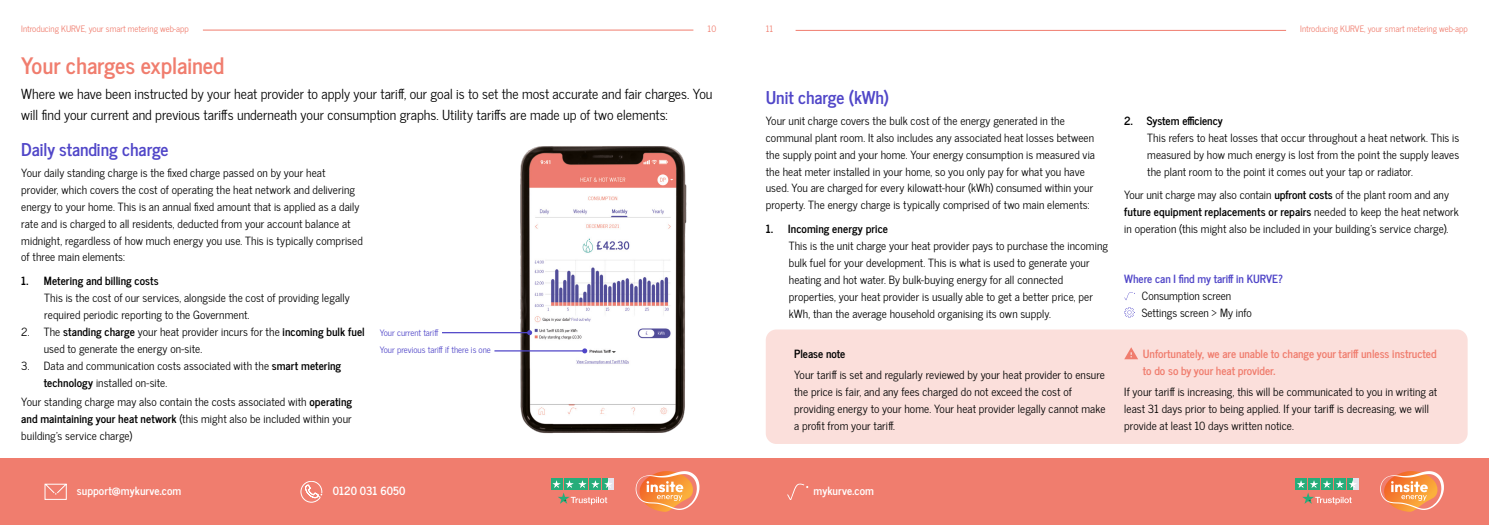
<style>
.page{position:relative;width:1489px;height:525px;background:#fff}
.page>*{position:absolute;margin:0;border:0;box-sizing:border-box;transform-origin:0 0}
.t1{font:700 22.5px "News Cycle";color:#f07d6e}
.t2{font:700 17.5px "News Cycle";color:#5046c8}
.t3{font:13.75px/20.6px "News Cycle";color:#000}
.t4{font:11.25px/16.9px "News Cycle";letter-spacing:.01em;color:#000}
.t5{font:700 11.25px/16.9px "News Cycle";color:#f07d6e}
.t6{font:700 11.25px "News Cycle";letter-spacing:.005em;color:#000}
.t7{font:700 11.25px "News Cycle";letter-spacing:.005em;color:#fff}
.t8{font:700 11.25px "News Cycle";color:#5046c8}
.t9{font:8.75px "News Cycle";color:#f07d6e}
.t10{font:8.75px/17.4px "News Cycle";color:#5046c8}
.s1{font-weight:700}
</style>
<div class="page">
<div style="left:744px;top:458px;width:744px;height:66px;background:#f07d6e"></div>
<svg style="left:1380px;top:471px;width:63px;height:40px"></svg>
<div style="left:1352px;top:478px;width:6px;height:12px;background:#e5e3ed"></div>
<div style="left:1346px;top:478px;width:6px;height:12px;background:#27ad7a"></div>
<div style="left:1294px;top:478px;width:12px;height:12px;background:#27ad7a"></div>
<div style="left:1307px;top:478px;width:12px;height:12px;background:#27ad7a"></div>
<div style="left:1320px;top:478px;width:12px;height:12px;background:#27ad7a"></div>
<div style="left:1333px;top:478px;width:12px;height:12px;background:#27ad7a"></div>
<svg style="left:1297px;top:480px;width:59px;height:24px"></svg>
<svg style="left:787px;top:483px;width:21px;height:16px"></svg>
<div style="left:0;top:458px;width:744px;height:66px;background:#f07d6e"></div>
<svg style="left:635px;top:471px;width:64px;height:40px"></svg>
<svg style="left:301px;top:481px;width:21px;height:21px"></svg>
<div style="left:608px;top:478px;width:6px;height:12px;background:#e5e3ed"></div>
<div style="left:602px;top:478px;width:6px;height:12px;background:#27ad7a"></div>
<div style="left:550px;top:478px;width:12px;height:12px;background:#27ad7a"></div>
<div style="left:563px;top:478px;width:12px;height:12px;background:#27ad7a"></div>
<div style="left:576px;top:478px;width:12px;height:12px;background:#27ad7a"></div>
<div style="left:589px;top:478px;width:12px;height:12px;background:#27ad7a"></div>
<svg style="left:552px;top:480px;width:60px;height:24px"></svg>
<svg style="left:44px;top:483px;width:23px;height:16px"></svg>
<hr style="left:795px;top:30px;width:490px;height:1px;background:#f07d6e">
<hr style="left:203px;top:30px;width:490px;height:1px;background:#f07d6e">
<div style="left:765px;top:329px;width:702px;height:114px;background:#fbdfdb;border-radius:11px"></div>
<img style="left:498px;top:146px;width:189px;height:288px">
<hr style="left:442px;top:332px;width:87px;height:1px;background:#5046c8">
<svg style="left:527px;top:330px;width:5px;height:5px"></svg>
<hr style="left:494px;top:350px;width:90px;height:1px;background:#5046c8">
<svg style="left:582px;top:348px;width:5px;height:5px"></svg>
<svg style="left:1124px;top:347px;width:14px;height:12px"></svg>
<svg style="left:1124px;top:292px;width:9px;height:8px"></svg>
<svg style="left:1124px;top:307px;width:10px;height:10px"></svg>
<p class="t9" style="left:21px;top:22px;width:169px">Introducing KURVE, your smart metering web-app</p>
<p class="t9" style="left:707px;top:22px;width:10px">10</p>
<p class="t9" style="left:765px;top:22px;width:9px">11</p>
<p class="t9" style="left:1300px;top:22px;width:169px">Introducing KURVE, your smart metering web-app</p>
<h1 class="t1" style="left:21px;top:46px;width:204px">Your charges explained</h1>
<p class="t3" style="left:21px;top:83px;width:692px">Where we have been instructed by your heat provider to apply your tariff, our goal is to set the most accurate and fair charges. You will find your current and previous tariffs underneath your consumption graphs. Utility tariffs are made up of two elements:</p>
<h2 class="t2" style="left:21px;top:134px;width:149px">Daily standing charge</h2>
<p class="t4" style="left:21px;top:164px;width:343px">Your daily standing charge is the fixed charge passed on by your heat provider, which covers the cost of operating the heat network and delivering energy to your home. This is an annual fixed amount that is applied as a daily rate and is charged to all residents, deducted from your account balance at midnight, regardless of how much energy you use. This is typically comprised of three main elements:</p>
<p class="t6" style="left:21px;top:271px;width:139px">1. Metering and billing costs</p>
<p class="t4" style="left:44px;top:289px;width:307px">This is the cost of our services, alongside the cost of providing legally required periodic reporting to the Government.</p>
<p class="t4" style="left:44px;top:323px;width:322px;text-indent:-22px">2. The <span class="s1">standing charge</span> your heat provider incurs for the <span class="s1">incoming bulk fuel </span>used to generate the energy on-site.</p>
<p class="t4" style="left:44px;top:356px;width:299px;text-indent:-22px">3. Data and communication costs associated with the <span class="s1">smart metering technology</span> installed on-site.</p>
<p class="t4" style="left:21px;top:393px;width:332px;text-align:justify">Your standing charge may also contain the costs associated with <span class="s1">operating and maintaining your heat network</span> (this might also be included within your building’s service charge)</p>
<p class="t10" style="left:380px;top:323px;width:113px">Your current tariff<br>Your previous tariff if there is one</p>
<h2 class="t2" style="left:765px;top:81px;width:125px">Unit charge (kWh)</h2>
<p class="t4" style="left:765px;top:112px;width:331px">Your unit charge covers the bulk cost of the energy generated in the communal plant room. It also includes any associated heat losses between the supply point and your home. Your energy consumption is measured via the heat meter installed in your home, so you only pay for what you have used. You are charged for every kilowatt-hour (kWh) consumed within your property. The energy charge is typically comprised of two main elements:</p>
<p class="t6" style="left:765px;top:219px;width:124px">1. Incoming energy price</p>
<p class="t4" style="left:788px;top:237px;width:320px">This is the unit charge your heat provider pays to purchase the incoming bulk fuel for your development. This is what is used to generate your heating and hot water. By bulk-buying energy for all connected properties, your heat provider is usually able to get a better price, per kWh, than the average household organising its own supply.</p>
<p class="t6" style="left:794px;top:343px;width:53px">Please note</p>
<p class="t4" style="left:794px;top:366px;width:313px">Your tariff is set and regularly reviewed by your heat provider to ensure the price is fair, and any fees charged do not exceed the cost of providing energy to your home. Your heat provider legally cannot make a profit from your tariff.</p>
<p class="t6" style="left:1124px;top:111px;width:100px">2. System efficiency</p>
<p class="t4" style="left:1147px;top:128px;width:313px;text-align:justify">This refers to heat losses that occur throughout a heat network. This is measured by how much energy is lost from the point the supply leaves the plant room to the point it comes out your tap or radiator.</p>
<p class="t4" style="left:1124px;top:186px;width:336px">Your unit charge may also contain <span class="s1">upfront costs</span> of the plant room and any <span class="s1">future equipment replacements or repairs</span> needed to keep the heat network in operation (this might also be included in your building’s service charge).</p>
<p class="t8" style="left:1124px;top:269px;width:160px">Where can I find my tariff in KURVE?</p>
<p class="t4" style="left:1141px;top:286px;width:111px">Consumption screen<br>Settings screen &gt; My info</p>
<p class="t5" style="left:1142px;top:344px;width:295px">Unfortunately, we are unable to change your tariff unless instructed to do so by your heat provider.</p>
<p class="t4" style="left:1124px;top:382px;width:314px">If your tariff is increasing, this will be communicated to you in writing at least 31 days prior to being applied. If your tariff is decreasing, we will provide at least 10 days written notice.</p>
<p class="t7" style="left:77px;top:480px;width:106px">support@mykurve.com</p>
<p class="t7" style="left:333px;top:480px;width:74px">0120 031 6050</p>
<p class="t7" style="left:813px;top:480px;width:62px">mykurve.com</p>
</div>
